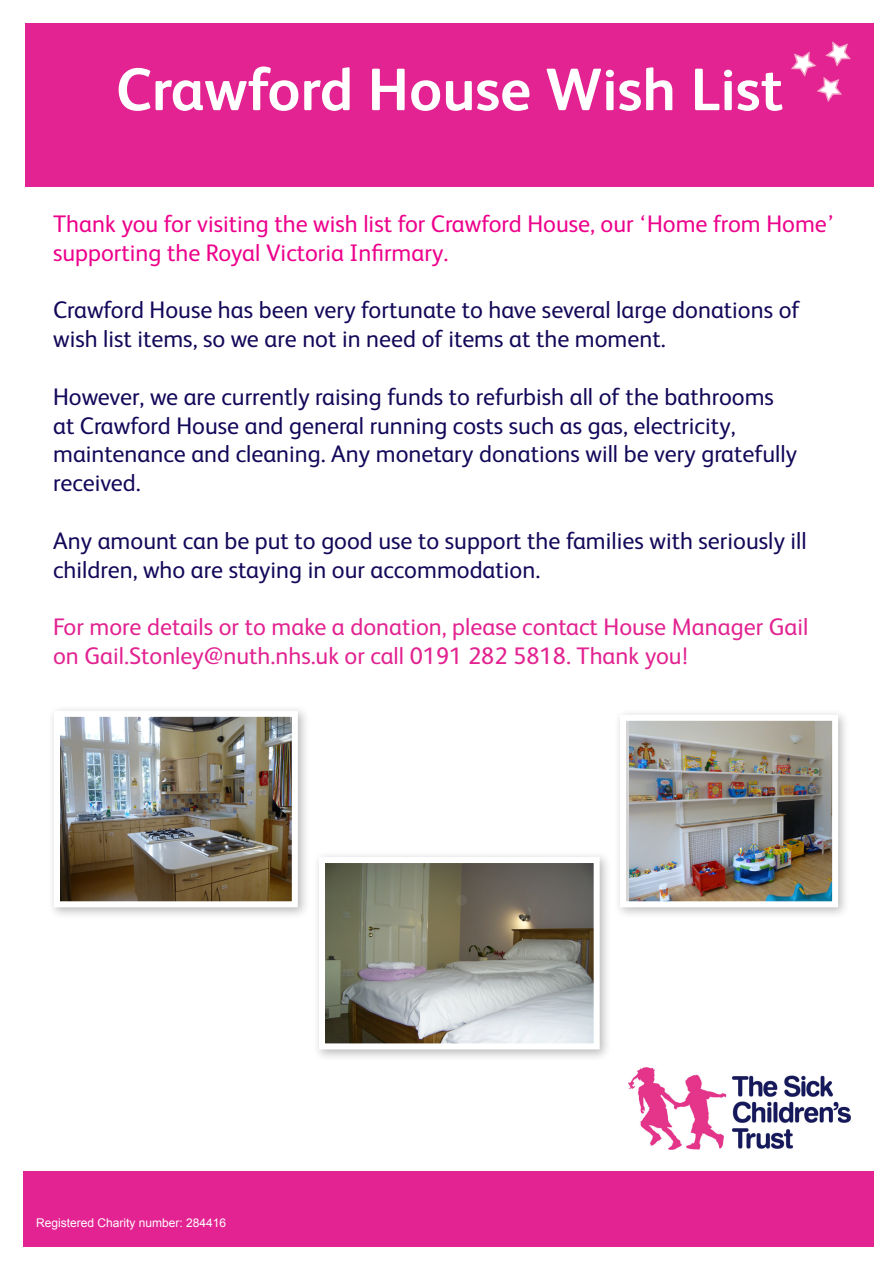
<style>
.page{position:relative;width:893px;height:1263px;background:#fff}
.page>*{position:absolute;margin:0;border:0;box-sizing:border-box;transform-origin:0 0}
.t1{font:700 60px "FS Albert";color:#fff}
.t2{font:24px/28.8px "FS Albert";color:#13095a}
.t3{font:24px/28.8px "FS Albert";color:#e22391}
.t4{font:24px/28.8px "FS Albert";color:#ed028c}
.t5{font:12px "Arial";color:#fff}
</style>
<div class="page">
<div style="left:26px;top:23px;width:848px;height:164px;background:#e22391"></div>
<div style="left:23px;top:1171px;width:851px;height:75px;background:#e22391"></div>
<div style="left:48px;top:705px;width:262px;height:214px;background:#231f20;opacity:.3"></div>
<img style="left:61px;top:718px;width:230px;height:182px">
<div style="left:54px;top:711px;width:244px;height:196px;border:6px solid #fff"></div>
<img style="left:628px;top:1067px;width:223px;height:83px">
<div style="left:313px;top:851px;width:299px;height:211px;background:#231f20;opacity:.3"></div>
<img style="left:326px;top:864px;width:267px;height:178px">
<div style="left:319px;top:857px;width:281px;height:192px;border:6px solid #fff"></div>
<div style="left:614px;top:709px;width:236px;height:210px;background:#231f20;opacity:.3"></div>
<img style="left:629px;top:722px;width:202px;height:178px">
<div style="left:620px;top:715px;width:218px;height:192px;border:6px solid #fff"></div>
<svg style="left:791px;top:41px;width:60px;height:61px"></svg>
<p class="t1" style="left:116px;top:49px;width:669px">Crawford House Wish List</p>
<p class="t4" style="left:53px;top:208px;width:783px">Thank you for visiting the wish list for Crawford House, our ‘Home from Home’ supporting the Royal Victoria Infirmary.</p>
<p class="t2" style="left:53px;top:294px;width:748px">Crawford House has been very fortunate to have several large donations of wish list items, so we are not in need of items at the moment.</p>
<p class="t2" style="left:53px;top:381px;width:746px">However, we are currently raising funds to refurbish all of the bathrooms at Crawford House and general running costs such as gas, electricity, maintenance and cleaning. Any monetary donations will be very gratefully received.</p>
<p class="t2" style="left:53px;top:525px;width:755px">Any amount can be put to good use to support the families with seriously ill children, who are staying in our accommodation.</p>
<p class="t3" style="left:53px;top:611px;width:757px">For more details or to make a donation, please contact House Manager Gail on Gail.Stonley@nuth.nhs.uk or call 0191 282 5818. Thank you!</p>
<p class="t5" style="left:36px;top:1215px;width:192px">Registered Charity number: 284416</p>
</div>
